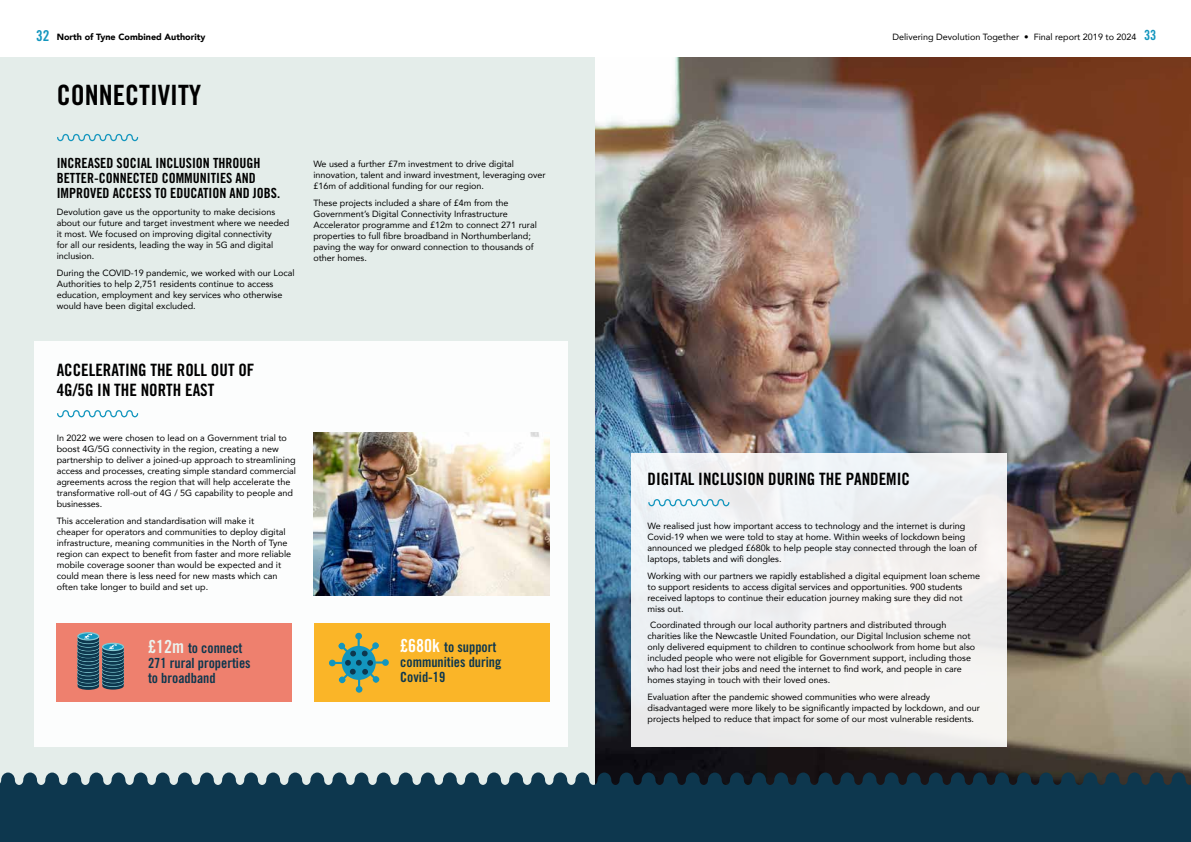
<style>
.page{position:relative;width:1191px;height:842px;background:#fff}
.page>*{position:absolute;margin:0;border:0;box-sizing:border-box;transform-origin:0 0}
.t1{font:28px "Trade Gothic LT Std Bd Cn 20";color:#000}
.t2{font:17px/20.4px "Trade Gothic LT Std Bd Cn 20";color:#000}
.t3{font:14px/15px "Trade Gothic LT Std Bd Cn 20";color:#000}
.t4{font:14px/15px "Trade Gothic LT Std Bd Cn 20";color:#0d374e}
.t5{font:9px/11px "Avenir";color:#000}
.t6{font:900 9px "Avenir";color:#000}
.s1{font-family:"Trade Gothic LT Std Bd Cn 20";font-weight:400;font-size:15px;color:#1396be}
.s2{font-family:"Trade Gothic LT Std Bd Cn 20";font-size:14px;color:#1396be}
.s3{font-size:18px;color:#ebf2ee}
.s4{font-size:18px;color:#fff}
</style>
<div class="page">
<div style="left:0;top:57px;width:595px;height:742px;background:#e4edea"></div>
<div style="left:34px;top:342px;width:533px;height:405px;background:#fff"></div>
<img style="left:595px;top:57px;width:596px;height:715px">
<div style="left:631px;top:454px;width:375px;height:293px;background:#f0f1f1"></div>
<svg style="left:648px;top:499px;width:81px;height:7px"></svg>
<svg style="left:57px;top:134px;width:81px;height:7px"></svg>
<svg style="left:57px;top:410px;width:81px;height:7px"></svg>
<svg style="left:0;top:772px;width:1191px;height:70px;fill:#0d374e"></svg>
<img style="left:314px;top:433px;width:235px;height:162px">
<div style="left:314px;top:623px;width:235px;height:79px;background:#fab528"></div>
<div style="left:355px;top:633px;width:7px;height:6px;background:#1396be;border-radius:50%"></div>
<div style="left:329px;top:660px;width:7px;height:6px;background:#1396be;border-radius:50%"></div>
<div style="left:356px;top:686px;width:6px;height:7px;background:#1396be;border-radius:50%"></div>
<div style="left:382px;top:659px;width:6px;height:7px;background:#1396be;border-radius:50%"></div>
<svg style="left:334px;top:638px;width:50px;height:50px"></svg>
<div style="left:57px;top:623px;width:235px;height:79px;background:#ee806e"></div>
<div style="left:77px;top:679px;width:22px;height:8px;border:1px solid #88cad2;border-radius:50%"></div>
<div style="left:77px;top:675px;width:22px;height:8px;border:1px solid #88cad2;border-radius:50%"></div>
<div style="left:77px;top:671px;width:22px;height:9px;border:1px solid #88cad2;border-radius:50%"></div>
<div style="left:77px;top:668px;width:22px;height:8px;border:1px solid #88cad2;border-radius:50%"></div>
<div style="left:77px;top:664px;width:22px;height:9px;border:1px solid #88cad2;border-radius:50%"></div>
<div style="left:77px;top:661px;width:22px;height:8px;border:1px solid #88cad2;border-radius:50%"></div>
<div style="left:77px;top:657px;width:22px;height:9px;border:1px solid #88cad2;border-radius:50%"></div>
<div style="left:77px;top:654px;width:22px;height:8px;border:1px solid #88cad2;border-radius:50%"></div>
<div style="left:77px;top:650px;width:22px;height:8px;border:1px solid #88cad2;border-radius:50%"></div>
<div style="left:77px;top:646px;width:22px;height:9px;border:1px solid #88cad2;border-radius:50%"></div>
<div style="left:77px;top:643px;width:22px;height:8px;border:1px solid #88cad2;border-radius:50%"></div>
<div style="left:77px;top:639px;width:22px;height:9px;border:1px solid #88cad2;border-radius:50%"></div>
<div style="left:77px;top:636px;width:22px;height:8px;border:1px solid #88cad2;border-radius:50%"></div>
<div style="left:78px;top:632px;width:21px;height:8px;background:#c49c95;border-radius:50%"></div>
<div style="left:77px;top:632px;width:22px;height:8px;border:1px solid #88cad2;border-radius:50%"></div>
<svg style="left:78px;top:634px;width:46px;height:56px"></svg>
<p class="t6" style="left:36px;top:30px;width:171px"><span class="s1">32</span> North of Tyne Combined Authority</p>
<p class="t5" style="left:892px;top:32px;width:265px">Delivering Devolution Together • Final report 2019 to 2024 <span class="s2">33</span></p>
<h1 class="t1" style="left:57px;top:78px;width:146px">CONNECTIVITY</h1>
<h3 class="t3" style="left:57px;top:156px;width:225px">INCREASED SOCIAL INCLUSION THROUGH<br>BETTER-CONNECTED COMMUNITIES AND<br>IMPROVED ACCESS TO EDUCATION AND JOBS.</h3>
<p class="t5" style="left:57px;top:206px;width:234px">Devolution gave us the opportunity to make decisions about our future and target investment where we needed it most. We focused on improving digital connectivity<br>for all our residents, leading the way in 5G and digital inclusion.</p>
<p class="t5" style="left:57px;top:267px;width:239px">During the COVID-19 pandemic, we worked with our Local Authorities to help 2,751 residents continue to access education, employment and key services who otherwise would have been digital excluded.</p>
<p class="t5" style="left:313px;top:158px;width:234px">We used a further £7m investment to drive digital innovation, talent and inward investment, leveraging over £16m of additional funding for our region.</p>
<p class="t5" style="left:313px;top:197px;width:225px">These projects included a share of £4m from the Government’s Digital Connectivity Infrastructure Accelerator programme and £12m to connect 271 rural properties to full fibre broadband in Northumberland; paving the way for onward connection to thousands of other homes.</p>
<h2 class="t2" style="left:57px;top:359px;width:199px">ACCELERATING THE ROLL OUT OF<br>4G/5G IN THE NORTH EAST</h2>
<p class="t5" style="left:57px;top:432px;width:241px">In 2022 we were chosen to lead on a Government trial to boost 4G/5G connectivity in the region, creating a new partnership to deliver a joined-up approach to streamlining access and processes, creating simple standard commercial agreements across the region that will help accelerate the transformative roll-out of 4G / 5G capability to people and businesses.</p>
<p class="t5" style="left:57px;top:515px;width:236px">This acceleration and standardisation will make it<br>cheaper for operators and communities to deploy digital infrastructure, meaning communities in the North of Tyne region can expect to benefit from faster and more reliable mobile coverage sooner than would be expected and it could mean there is less need for new masts which can often take longer to build and set up.</p>
<h3 class="t4" style="left:148px;top:640px;width:104px"><span class="s3">£12m</span> to connect<br>271 rural properties to broadband</h3>
<h3 class="t4" style="left:400px;top:639px;width:103px"><span class="s4">£680k</span> to support communities during<br>Covid-19</h3>
<h2 class="t2" style="left:647px;top:468px;width:264px">DIGITAL INCLUSION DURING THE PANDEMIC</h2>
<p class="t5" style="left:647px;top:520px;width:331px">We realised just how important access to technology and the internet is during Covid-19 when we were told to stay at home. Within weeks of lockdown being announced we pledged £680k to help people stay connected through the loan of laptops, tablets and wifi dongles.</p>
<p class="t5" style="left:647px;top:570px;width:334px">Working with our partners we rapidly established a digital equipment loan scheme to support residents to access digital services and opportunities. 900 students received laptops to continue their education journey making sure they did not miss out.</p>
<p class="t5" style="left:647px;top:619px;width:329px">Coordinated through our local authority partners and distributed through charities like the Newcastle United Foundation, our Digital Inclusion scheme not only delivered equipment to children to continue schoolwork from home but also included people who were not eligible for Government support, including those who had lost their jobs and need the internet to find work, and people in care homes staying in touch with their loved ones.</p>
<p class="t5" style="left:647px;top:691px;width:334px">Evaluation after the pandemic showed communities who were already disadvantaged were more likely to be significantly impacted by lockdown, and our projects helped to reduce that impact for some of our most vulnerable residents.</p>
</div>
